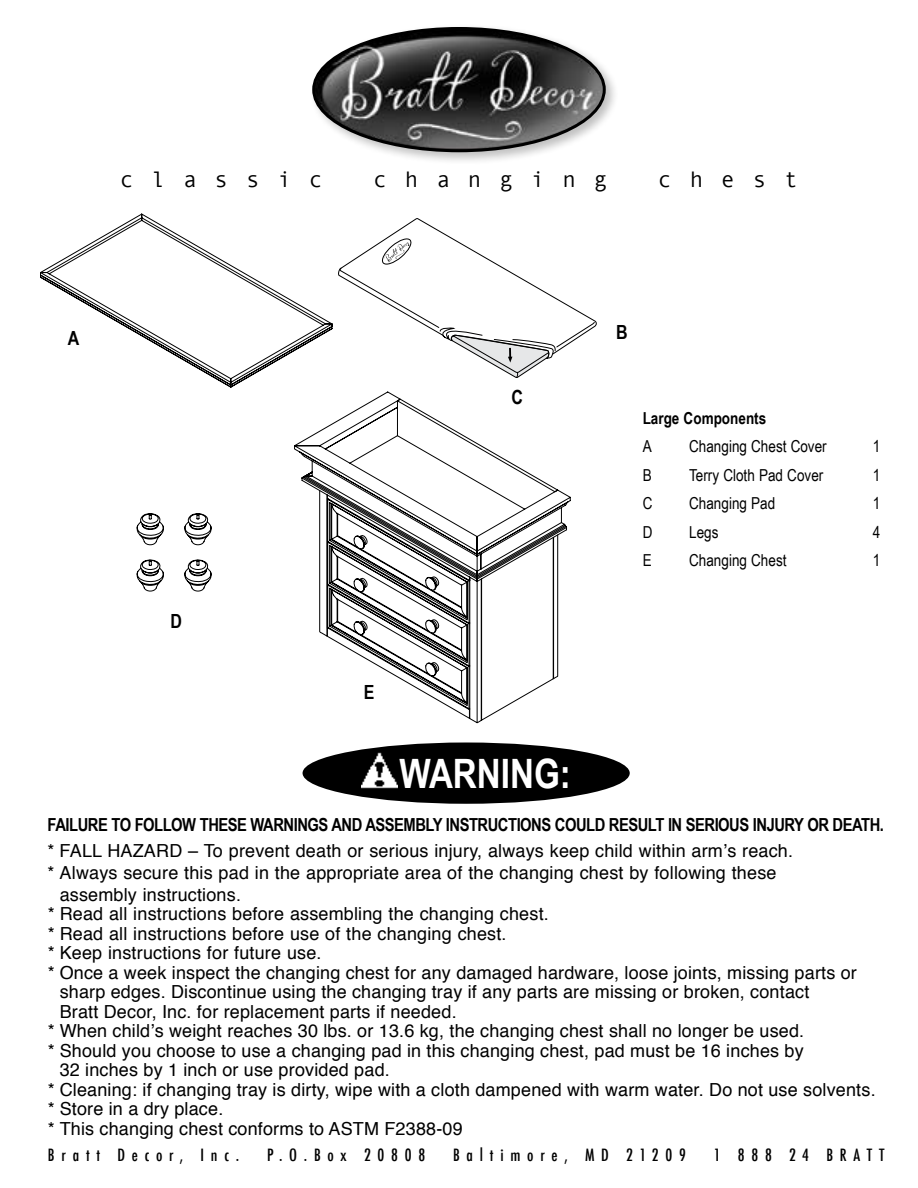
<style>
.page{position:relative;width:918px;height:1188px;background:#fff}
.page>*{position:absolute;margin:0;border:0;box-sizing:border-box;transform-origin:0 0}
.t1{font:700 40.5px "Arial Narrow";color:#fff}
.t2{font:22.5px "Andale Mono";letter-spacing:.8em;color:#000}
.t3{font:700 19.5px "Arial Narrow";color:#000}
.t4{font:18px "Helvetica";letter-spacing:.01em;color:#000}
.t5{font:700 18px "Arial Narrow";letter-spacing:-.025em;color:#000}
.t6{font:16.5px "Arial Narrow";color:#000}
.t7{font:500 condensed 16.5px "Futura";letter-spacing:.41em;color:#000}
.t8{font:700 16.5px "Arial Narrow";color:#000}
</style>
<div class="page">
<svg style="left:40px;top:214px;width:557px;height:509px"></svg>
<svg style="left:339px;top:237px;width:256px;height:142px"></svg>
<svg style="left:136px;top:513px;width:77px;height:79px"></svg>
<div style="left:309px;top:24px;width:309px;height:141px;background:#000;opacity:.25"></div>
<img style="left:314px;top:28px;width:290px;height:123px">
<div style="left:303px;top:743px;width:327px;height:61px;background:#000;border-radius:50%"></div>
<img style="left:361px;top:752px;width:36px;height:37px">
<p class="t2" style="left:120px;top:166px;width:204px">classic</p>
<p class="t2" style="left:373px;top:166px;width:235px">changing</p>
<p class="t2" style="left:658px;top:166px;width:141px">chest</p>
<p class="t3" style="left:68px;top:327px;width:13px">A</p>
<p class="t3" style="left:616px;top:321px;width:13px">B</p>
<p class="t3" style="left:170px;top:610px;width:13px">D</p>
<p class="t3" style="left:364px;top:681px;width:12px">E</p>
<p class="t3" style="left:512px;top:385px;width:13px">C</p>
<p class="t8" style="left:643px;top:408px;width:125px">Large Components</p>
<p class="t6" style="left:643px;top:437px;width:11px">A</p>
<p class="t6" style="left:689px;top:437px;width:139px">Changing Chest Cover</p>
<p class="t6" style="left:873px;top:437px;width:9px">1</p>
<p class="t6" style="left:643px;top:466px;width:11px">B</p>
<p class="t6" style="left:689px;top:466px;width:136px">Terry Cloth Pad Cover</p>
<p class="t6" style="left:873px;top:466px;width:9px">1</p>
<p class="t6" style="left:643px;top:494px;width:11px">C</p>
<p class="t6" style="left:689px;top:494px;width:88px">Changing Pad</p>
<p class="t6" style="left:873px;top:494px;width:9px">1</p>
<p class="t6" style="left:643px;top:523px;width:11px">D</p>
<p class="t6" style="left:689px;top:523px;width:31px">Legs</p>
<p class="t6" style="left:873px;top:523px;width:9px">4</p>
<p class="t6" style="left:643px;top:551px;width:11px">E</p>
<p class="t6" style="left:689px;top:551px;width:99px">Changing Chest</p>
<p class="t6" style="left:873px;top:551px;width:9px">1</p>
<h1 class="t1" style="left:399px;top:750px;width:173px">WARNING:</h1>
<p class="t5" style="left:48px;top:814px;width:838px">FAILURE TO FOLLOW THESE WARNINGS AND ASSEMBLY INSTRUCTIONS COULD RESULT IN SERIOUS INJURY OR DEATH.</p>
<p class="t4" style="left:48px;top:837px;width:747px">* FALL HAZARD – To prevent death or serious injury, always keep child within arm’s reach.</p>
<p class="t4" style="left:48px;top:859px;width:730px">* Always secure this pad in the appropriate area of the changing chest by following these</p>
<p class="t4" style="left:60px;top:881px;width:183px">assembly instructions.</p>
<p class="t4" style="left:48px;top:900px;width:503px">* Read all instructions before assembling the changing chest.</p>
<p class="t4" style="left:48px;top:920px;width:460px">* Read all instructions before use of the changing chest.</p>
<p class="t4" style="left:48px;top:939px;width:275px">* Keep instructions for future use.</p>
<p class="t4" style="left:48px;top:959px;width:811px">* Once a week inspect the changing chest for any damaged hardware, loose joints, missing parts or</p>
<p class="t4" style="left:60px;top:978px;width:751px">sharp edges. Discontinue using the changing tray if any parts are missing or broken, contact</p>
<p class="t4" style="left:60px;top:998px;width:399px">Bratt Decor, Inc. for replacement parts if needed.</p>
<p class="t4" style="left:48px;top:1017px;width:758px">* When child’s weight reaches 30 lbs. or 13.6 kg, the changing chest shall no longer be used.</p>
<p class="t4" style="left:48px;top:1036px;width:758px">* Should you choose to use a changing pad in this changing chest, pad must be 16 inches by</p>
<p class="t4" style="left:60px;top:1056px;width:332px">32 inches by 1 inch or use provided pad.</p>
<p class="t4" style="left:48px;top:1075px;width:829px">* Cleaning: if changing tray is dirty, wipe with a cloth dampened with warm water. Do not use solvents.</p>
<p class="t4" style="left:48px;top:1095px;width:177px">* Store in a dry place.</p>
<p class="t4" style="left:48px;top:1114px;width:417px">* This changing chest conforms to ASTM F2388-09</p>
<p class="t7" style="left:48px;top:1144px;width:193px">Bratt Decor, Inc.</p>
<p class="t7" style="left:267px;top:1144px;width:160px">P.O.Box 20808</p>
<p class="t7" style="left:453px;top:1144px;width:234px">Baltimore, MD 21209</p>
<p class="t7" style="left:714px;top:1144px;width:172px">1 888 24 BRATT</p>
</div>
